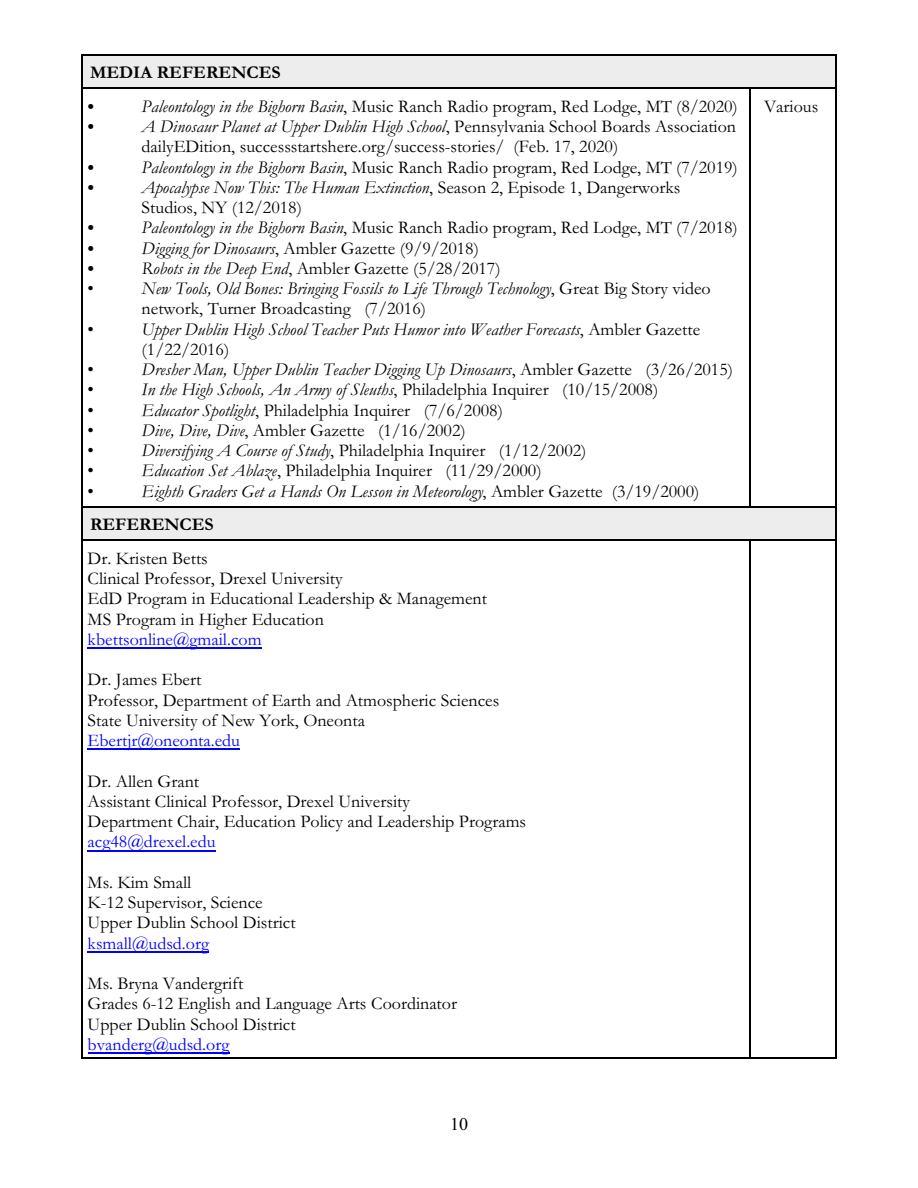
<style>
.page{position:relative;width:918px;height:1188px;background:#fff}
.page>*{position:absolute;margin:0;border:0;box-sizing:border-box;transform-origin:0 0}
.t1{font:18px/20.2px "Garamond";color:#000}
.t2{font:italic 18px/20.1px "Garamond";color:#000}
.t3{font:18px "Garamond";color:#00f}
.t4{font:700 18px "Garamond";color:#000}
.t5{font:18px "Times New Roman";color:#000}
.s1{font-weight:700}
.s2{font-style:italic}
.s3{font-style:normal}
</style>
<div class="page">
<div style="left:81px;top:54px;width:756px;height:33px;background:#ededed"></div>
<hr style="left:81px;top:54px;width:1px;height:33px;background:#000">
<hr style="left:836px;top:54px;width:1px;height:33px;background:#000">
<hr style="left:81px;top:54px;width:756px;height:1px;background:#000">
<hr style="left:81px;top:88px;width:1px;height:418px;background:#000">
<hr style="left:81px;top:88px;width:668px;height:1px;background:#000">
<hr style="left:749px;top:88px;width:2px;height:418px;background:#000">
<hr style="left:836px;top:88px;width:1px;height:418px;background:#000">
<hr style="left:749px;top:88px;width:88px;height:1px;background:#000">
<div style="left:81px;top:506px;width:668px;height:33px;background:#ededed"></div>
<hr style="left:81px;top:506px;width:1px;height:33px;background:#000">
<hr style="left:81px;top:506px;width:668px;height:1px;background:#000">
<div style="left:749px;top:506px;width:88px;height:33px;background:#ededed"></div>
<hr style="left:836px;top:506px;width:1px;height:33px;background:#000">
<hr style="left:749px;top:506px;width:88px;height:1px;background:#000">
<hr style="left:81px;top:539px;width:1px;height:520px;background:#000">
<hr style="left:81px;top:539px;width:668px;height:2px;background:#000">
<hr style="left:81px;top:1058px;width:668px;height:1px;background:#000">
<hr style="left:749px;top:539px;width:2px;height:520px;background:#000">
<hr style="left:836px;top:539px;width:1px;height:520px;background:#000">
<hr style="left:749px;top:539px;width:88px;height:2px;background:#000">
<hr style="left:749px;top:1058px;width:88px;height:1px;background:#000">
<hr style="left:88px;top:648px;width:174px;height:1px;background:#00f">
<hr style="left:88px;top:749px;width:152px;height:1px;background:#00f">
<hr style="left:88px;top:850px;width:128px;height:1px;background:#00f">
<hr style="left:88px;top:951px;width:121px;height:1px;background:#00f">
<hr style="left:88px;top:1053px;width:142px;height:1px;background:#00f">
<p class="t1" style="left:142px;top:58px;width:598px;line-height:33.5px;text-indent:-52px"><span class="s1">MEDIA REFERENCES<br></span><span class="s2">Paleontology in the Bighorn Basin</span>, Music Ranch Radio program, Red Lodge, MT (8/2020)</p>
<p class="t1" style="left:142px;top:119px;width:598px"><span class="s2">A Dinosaur Planet at Upper Dublin High School</span>, Pennsylvania School Boards Association dailyEDition, successstartshere.org/success-stories/ (Feb. 17, 2020)<br><span class="s2">Paleontology in the Bighorn Basin</span>, Music Ranch Radio program, Red Lodge, MT (7/2019)<br><span class="s2">Apocalypse Now This: The Human Extinction</span>, Season 2, Episode 1, Dangerworks Studios, NY (12/2018)<br><span class="s2">Paleontology in the Bighorn Basin</span>, Music Ranch Radio program, Red Lodge, MT (7/2018)<br><span class="s2">Digging for Dinosaurs</span>, Ambler Gazette (9/9/2018)<br><span class="s2">Robots in the Deep End</span>, Ambler Gazette (5/28/2017)</p>
<p class="t1" style="left:88px;top:281px;width:8px">•</p>
<p class="t2" style="left:142px;top:281px;width:571px">New Tools, Old Bones: Bringing Fossils to Life Through Technology<span class="s3">, Great Big Story video network, Turner Broadcasting (7/2016)</span></p>
<p class="t1" style="left:88px;top:321px;width:8px">•</p>
<p class="t2" style="left:142px;top:321px;width:560px">Upper Dublin High School Teacher Puts Humor into Weather Forecasts<span class="s3">, Ambler Gazette (1/22/2016)</span></p>
<p class="t1" style="left:88px;top:362px;width:8px">•</p>
<p class="t2" style="left:142px;top:362px;width:593px">Dresher Man, Upper Dublin Teacher Digging Up Dinosaurs<span class="s3">, Ambler Gazette (3/26/2015)</span></p>
<p class="t1" style="left:88px;top:382px;width:8px">•</p>
<p class="t1" style="left:142px;top:382px;width:518px"><span class="s2">In the High Schools, An Army of Sleuths</span>, Philadelphia Inquirer (10/15/2008)</p>
<p class="t1" style="left:88px;top:402px;width:8px">•</p>
<p class="t1" style="left:142px;top:402px;width:363px"><span class="s2">Educator Spotlight</span>, Philadelphia Inquirer (7/6/2008)</p>
<p class="t1" style="left:88px;top:422px;width:8px">•</p>
<p class="t1" style="left:142px;top:422px;width:326px"><span class="s2">Dive, Dive, Dive</span>, Ambler Gazette (1/16/2002)</p>
<p class="t1" style="left:88px;top:443px;width:8px">•</p>
<p class="t1" style="left:142px;top:443px;width:446px"><span class="s2">Diversifying A Course of Study</span>, Philadelphia Inquirer (1/12/2002)</p>
<p class="t1" style="left:88px;top:463px;width:8px">•</p>
<p class="t1" style="left:142px;top:463px;width:401px"><span class="s2">Education Set Ablaze</span>, Philadelphia Inquirer (11/29/2000)</p>
<p class="t1" style="left:88px;top:483px;width:8px">•</p>
<p class="t2" style="left:142px;top:483px;width:559px">Eighth Graders Get a Hands On Lesson in Meteorology<span class="s3">, Ambler Gazette (3/19/2000)</span></p>
<p class="t4" style="left:90px;top:519px;width:125px">REFERENCES</p>
<p class="t1" style="left:88px;top:550px;width:401px">Dr. Kristen Betts<br>Clinical Professor, Drexel University<br>EdD Program in Educational Leadership &amp; Management MS Program in Higher Education</p>
<p class="t3" style="left:88px;top:633px;width:175px">kbettsonline@gmail.com</p>
<p class="t1" style="left:88px;top:672px;width:413px">Dr. James Ebert<br>Professor, Department of Earth and Atmospheric Sciences<br>State University of New York, Oneonta</p>
<p class="t3" style="left:88px;top:734px;width:154px">Ebertjr@oneonta.edu</p>
<p class="t1" style="left:88px;top:773px;width:440px">Dr. Allen Grant<br>Assistant Clinical Professor, Drexel University<br>Department Chair, Education Policy and Leadership Programs</p>
<p class="t3" style="left:88px;top:836px;width:129px">acg48@drexel.edu</p>
<p class="t1" style="left:88px;top:874px;width:209px">Ms. Kim Small<br>K-12 Supervisor, Science<br>Upper Dublin School District</p>
<p class="t3" style="left:88px;top:937px;width:123px">ksmall@udsd.org</p>
<p class="t1" style="left:88px;top:975px;width:371px">Ms. Bryna Vandergrift<br>Grades 6-12 English and Language Arts Coordinator<br>Upper Dublin School District</p>
<p class="t3" style="left:88px;top:1038px;width:143px">bvanderg@udsd.org</p>
<p class="t5" style="left:450px;top:1118px;width:19px">10</p>
<p class="t1" style="left:764px;top:98px;width:56px">Various</p>
</div>
